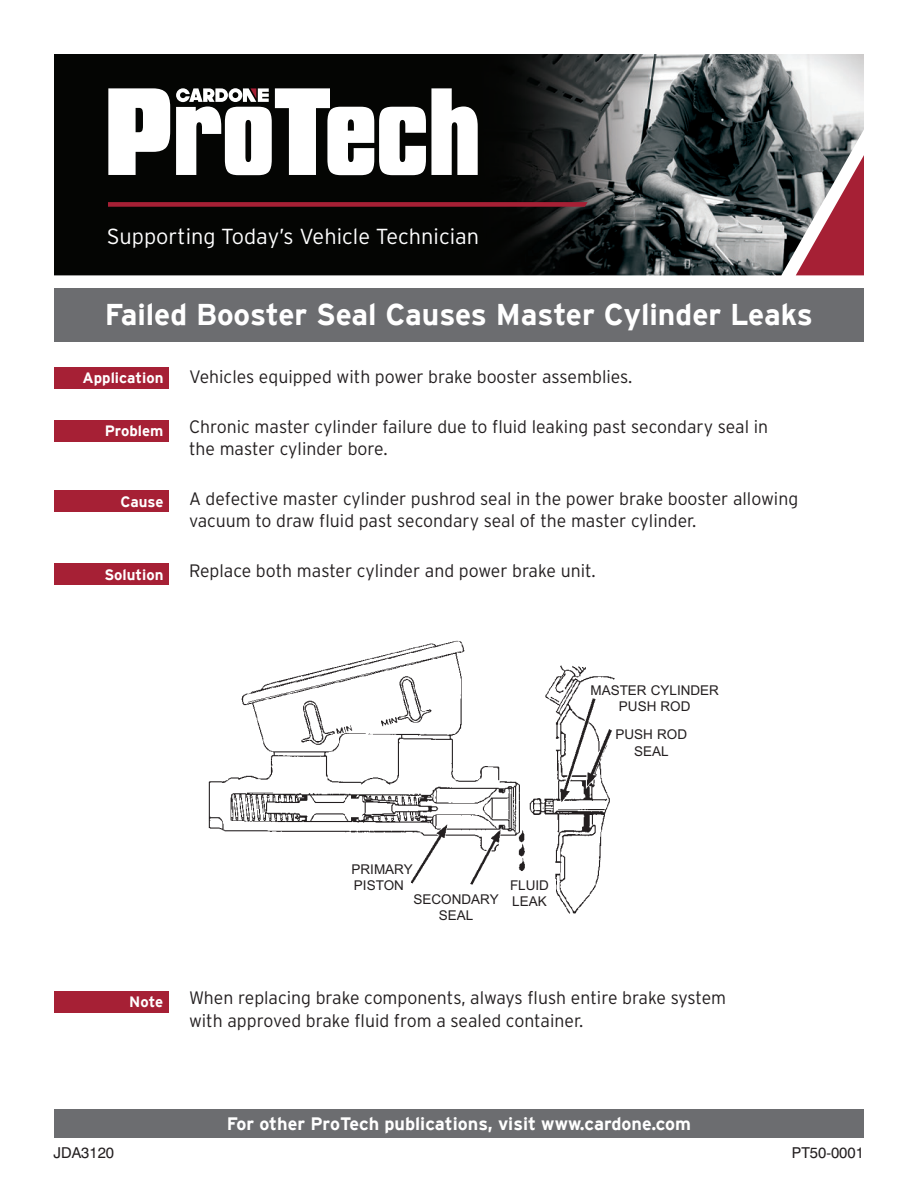
<style>
.page{position:relative;width:918px;height:1188px;background:#fff}
.page>*{position:absolute;margin:0;border:0;box-sizing:border-box;transform-origin:0 0}
.t1{font:700 30px "Interstate";color:#fff}
.t2{font:300 21.75px "Interstate";color:#fff}
.t3{font:300 18px/22.5px "Interstate";color:#231f20}
.t4{font:18px "Swiss 721 BT";color:#231f20}
.t5{font:700 18px "Interstate";color:#fff}
.t6{font:700 15px "Interstate";color:#fff}
.t7{font:15px "Swiss 721 BT";color:#231f20}
.t8{font:13.5px/16.2px "Arial";color:#231f20;text-align:center}
</style>
<div class="page">
<img style="left:54px;top:54px;width:810px;height:221px">
<div style="left:54px;top:288px;width:810px;height:54px;background:#6c6d70"></div>
<div style="left:54px;top:1109px;width:810px;height:29px;background:#6c6d70"></div>
<svg style="left:108px;top:202px;width:480px;height:5px;background:#991e31"></svg>
<svg style="left:108px;top:88px;width:62px;height:87px"></svg>
<svg style="left:176px;top:88px;width:302px;height:87px"></svg>
<div style="left:54px;top:420px;width:115px;height:22px;background:#a62035"></div>
<div style="left:54px;top:564px;width:115px;height:21px;background:#a62035"></div>
<div style="left:54px;top:991px;width:114px;height:21px;background:#a62035"></div>
<div style="left:54px;top:491px;width:115px;height:21px;background:#a62035"></div>
<div style="left:54px;top:367px;width:115px;height:22px;background:#a62035"></div>
<svg style="left:796px;top:155px;width:68px;height:120px"></svg>
<img style="left:208px;top:640px;width:407px;height:274px">
<div style="left:489px;top:879px;width:67px;height:52px;background:#fff"></div>
<div style="left:410px;top:892px;width:93px;height:53px;background:#fff"></div>
<p class="t2" style="left:107px;top:224px;width:374px">Supporting Today’s Vehicle Technician</p>
<p class="t1" style="left:105px;top:298px;width:710px">Failed Booster Seal Causes Master Cylinder Leaks</p>
<p class="t6" style="left:83px;top:370px;width:82px">Application</p>
<p class="t6" style="left:105px;top:422px;width:60px">Problem</p>
<p class="t6" style="left:121px;top:493px;width:44px">Cause</p>
<p class="t6" style="left:104px;top:566px;width:61px">Solution</p>
<p class="t3" style="left:189px;top:366px;width:445px">Vehicles equipped with power brake booster assemblies.</p>
<p class="t3" style="left:189px;top:415px;width:581px">Chronic master cylinder failure due to fluid leaking past secondary seal in the master cylinder bore.</p>
<p class="t3" style="left:189px;top:487px;width:611px">A defective master cylinder pushrod seal in the power brake booster allowing vacuum to draw fluid past secondary seal of the master cylinder.</p>
<p class="t3" style="left:189px;top:559px;width:408px">Replace both master cylinder and power brake unit.</p>
<p class="t4" style="left:223px;top:414px;width:261px">seal in the master cylinder bore.</p>
<p class="t4" style="left:223px;top:495px;width:498px">booster allowing vacuum to draw fluid past secondary seal of</p>
<p class="t8" style="left:590px;top:682px;width:130px">MASTER CYLINDER<br>PUSH ROD</p>
<p class="t8" style="left:616px;top:727px;width:73px">PUSH ROD<br>SEAL</p>
<p class="t6" style="left:129px;top:993px;width:35px">Note</p>
<p class="t8" style="left:351px;top:861px;width:63px;text-align:left">PRIMARY<br>PISTON</p>
<p class="t8" style="left:414px;top:891px;width:87px">SECONDARY<br>SEAL</p>
<p class="t8" style="left:510px;top:877px;width:41px;text-align:left">FLUID<br>LEAK</p>
<p class="t4" style="left:223px;top:981px;width:406px">with approved brake fluid from a sealed container.</p>
<p class="t3" style="left:189px;top:987px;width:539px">When replacing brake components, always flush entire brake system</p>
<p class="t3" style="left:189px;top:1009px;width:396px">with approved brake fluid from a sealed container.</p>
<p class="t5" style="left:227px;top:1114px;width:466px">For other ProTech publications, visit www.cardone.com</p>
<p class="t7" style="left:54px;top:1144px;width:62px">JDA3120</p>
<p class="t7" style="left:792px;top:1144px;width:74px">PT50-0001</p>
</div>
